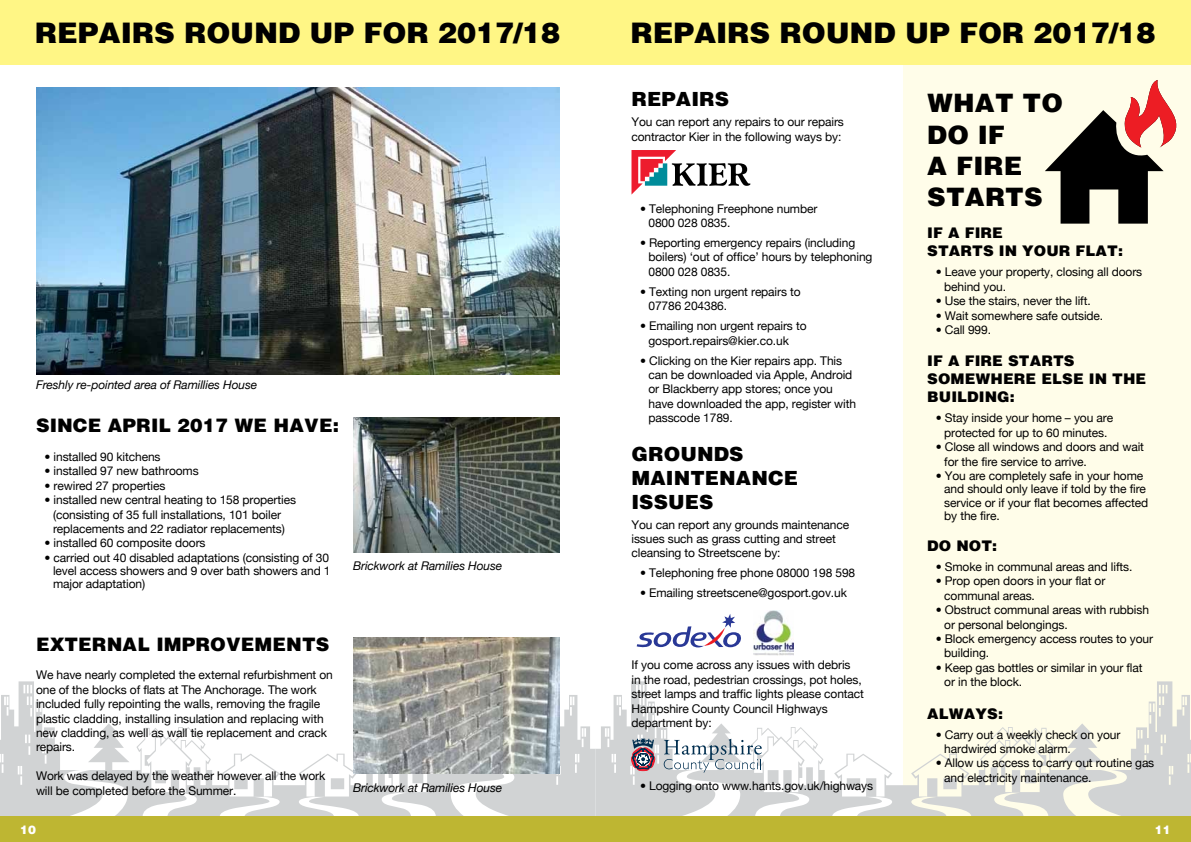
<style>
.page{position:relative;width:1191px;height:842px;background:#fff}
.page>*{position:absolute;margin:0;border:0;box-sizing:border-box;transform-origin:0 0}
.t1{font:900 29px "Helvetica";letter-spacing:-.01em;color:#000}
.t2{font:900 26px/31.2px "Helvetica";color:#000}
.t3{font:900 20px/24px "Helvetica";color:#000}
.t4{font:900 19px "Helvetica";color:#000}
.t5{font:900 15px/18px "Helvetica";color:#000}
.t6{font:12px/14.4px "Helvetica Neue";letter-spacing:-.01em;color:#000}
.t7{font:italic 12px "Helvetica Neue";letter-spacing:-.01em;color:#000}
.t8{font:900 12px "Helvetica";color:#fff}
</style>
<div class="page">
<div style="left:903px;top:64px;width:288px;height:752px;background:#fffde9"></div>
<svg style="left:0;top:681px;width:595px;height:135px"></svg>
<svg style="left:595px;top:681px;width:596px;height:135px"></svg>
<div style="left:0;top:816px;width:1191px;height:26px;background:#beb632"></div>
<div style="left:0;top:0;width:1191px;height:64px;background:#fff685"></div>
<img style="left:36px;top:88px;width:523px;height:286px">
<img style="left:353px;top:417px;width:206px;height:136px">
<img style="left:353px;top:638px;width:206px;height:135px">
<svg style="left:1045px;top:80px;width:131px;height:144px"></svg>
<svg style="left:631px;top:150px;width:119px;height:45px"></svg>
<svg style="left:636px;top:614px;width:105px;height:34px"></svg>
<img style="left:753px;top:610px;width:40px;height:45px">
<svg style="left:663px;top:739px;width:98px;height:33px"></svg>
<svg style="left:631px;top:738px;width:24px;height:33px"></svg>
<h1 class="t1" style="left:35px;top:15px;width:527px">REPAIRS ROUND UP FOR 2017/18</h1>
<h1 class="t1" style="left:630px;top:15px;width:527px">REPAIRS ROUND UP FOR 2017/18</h1>
<p class="t7" style="left:36px;top:377px;width:223px">Freshly re-pointed area of Ramillies House</p>
<h3 class="t4" style="left:36px;top:414px;width:304px">SINCE APRIL 2017 WE HAVE:</h3>
<p class="t6" style="left:45px;top:449px;width:118px">• installed 90 kitchens</p>
<p class="t6" style="left:45px;top:464px;width:156px">• installed 97 new bathrooms</p>
<p class="t6" style="left:45px;top:478px;width:122px">• rewired 27 properties</p>
<p class="t6" style="left:45px;top:492px;width:253px;text-align:center">• installed new central heating to 158 properties (consisting of 35 full installations, 101 boiler replacements and 22 radiator replacements)</p>
<p class="t6" style="left:45px;top:536px;width:163px">• installed 60 composite doors</p>
<p class="t6" style="left:53px;top:551px;width:279px;line-height:13.2px;text-indent:-9px">• carried out 40 disabled adaptations (consisting of 30 level access showers and 9 over bath showers and 1 major adaptation)</p>
<p class="t7" style="left:353px;top:558px;width:151px">Brickwork at Ramilies House</p>
<h3 class="t4" style="left:36px;top:632px;width:293px">EXTERNAL I MPROVEMENTS</h3>
<p class="t6" style="left:36px;top:668px;width:298px">We have nearly completed the external refurbishment on one of the blocks of flats at The Anchorage. The work included fully repointing the walls, removing the fragile plastic cladding, installing insulation and replacing with new cladding, as well as wall tie replacement and crack repairs.</p>
<p class="t6" style="left:36px;top:768px;width:291px">Work was delayed by the weather however all the work will be completed before the Summer.</p>
<p class="t7" style="left:353px;top:780px;width:151px">Brickwork at Ramilies House</p>
<h3 class="t3" style="left:631px;top:87px;width:97px">REPAIRS</h3>
<p class="t6" style="left:631px;top:114px;width:214px">You can report any repairs to our repairs contractor Kier in the following ways by:</p>
<p class="t6" style="left:648px;top:201px;width:170px;text-indent:-9px">• Telephoning Freephone number<br>0800 028 0835.</p>
<p class="t6" style="left:648px;top:235px;width:225px;text-indent:-9px">• Reporting emergency repairs (including boilers) ‘out of office’ hours by telephoning<br>0800 028 0835.</p>
<p class="t6" style="left:648px;top:284px;width:154px;text-indent:-9px">• Texting non urgent repairs to<br>07786 204386.</p>
<p class="t6" style="left:648px;top:318px;width:160px;text-indent:-9px">• Emailing non urgent repairs to gosport.repairs@kier.co.uk</p>
<p class="t6" style="left:648px;top:353px;width:209px;text-indent:-9px">• Clicking on the Kier repairs app. This can be downloaded via Apple, Android or Blackberry app stores; once you have downloaded the app, register with passcode 1789.</p>
<h3 class="t3" style="left:631px;top:441px;width:166px">GROUNDS<br>MAINTENANCE<br>ISSUES</h3>
<p class="t6" style="left:631px;top:517px;width:219px">You can report any grounds maintenance issues such as grass cutting and street cleansing to Streetscene by:</p>
<p class="t6" style="left:640px;top:566px;width:217px">• Telephoning free phone 08000 198 598</p>
<p class="t6" style="left:640px;top:586px;width:208px">• Emailing streetscene@gosport.gov.uk</p>
<p class="t6" style="left:631px;top:658px;width:234px">If you come across any issues with debris<br>in the road, pedestrian crossings, pot holes, street lamps and traffic lights please contact Hampshire County Council Highways department by:</p>
<p class="t6" style="left:640px;top:778px;width:235px">• Logging onto www.hants.gov.uk/highways</p>
<h2 class="t2" style="left:927px;top:88px;width:137px">WHAT TO<br>DO IF<br>A FIRE<br>STARTS</h2>
<p class="t5" style="left:927px;top:224px;width:197px">IF A FIRE<br>STARTS IN YOUR FLAT:</p>
<p class="t6" style="left:944px;top:265px;width:199px;text-indent:-9px">• Leave your property, closing all doors behind you.</p>
<p class="t6" style="left:935px;top:294px;width:156px">• Use the stairs, never the lift.</p>
<p class="t6" style="left:935px;top:308px;width:169px">• Wait somewhere safe outside.</p>
<p class="t6" style="left:935px;top:322px;width:57px">• Call 999.</p>
<p class="t5" style="left:927px;top:352px;width:219px">I F A FIRE STARTS<br>SOMEWHERE ELSE IN THE<br>BUILDING:</p>
<p class="t6" style="left:935px;top:411px;width:179px;text-align:center">• Stay inside your home – you are protected for up to 60 minutes.</p>
<p class="t6" style="left:944px;top:440px;width:201px;text-indent:-9px">• Close all windows and doors and wait for the fire service to arrive.</p>
<p class="t6" style="left:944px;top:469px;width:205px;line-height:13.2px;text-indent:-9px">• You are completely safe in your home and should only leave if told by the fire service or if your flat becomes affected by the fire.</p>
<p class="t5" style="left:927px;top:536px;width:71px">DO NOT:</p>
<p class="t6" style="left:935px;top:559px;width:198px">• Smoke in communal areas and lifts.</p>
<p class="t6" style="left:944px;top:574px;width:163px;text-indent:-9px">• Prop open doors in your flat or communal areas.</p>
<p class="t6" style="left:944px;top:602px;width:206px;text-indent:-9px">• Obstruct communal areas with rubbish or personal belongings.</p>
<p class="t6" style="left:944px;top:631px;width:210px;text-indent:-9px">• Block emergency access routes to your building.</p>
<p class="t6" style="left:944px;top:660px;width:200px;text-indent:-9px">• Keep gas bottles or similar in your flat or in the block.</p>
<p class="t5" style="left:927px;top:704px;width:77px">ALWAYS:</p>
<p class="t6" style="left:944px;top:727px;width:177px;text-indent:-9px">• Carry out a weekly check on your hardwired smoke alarm.</p>
<p class="t6" style="left:944px;top:756px;width:211px;text-indent:-9px">• Allow us access to carry out routine gas and electricity maintenance.</p>
<p class="t8" style="left:20px;top:823px;width:18px">10</p>
<p class="t8" style="left:1155px;top:823px;width:18px">11</p>
</div>
